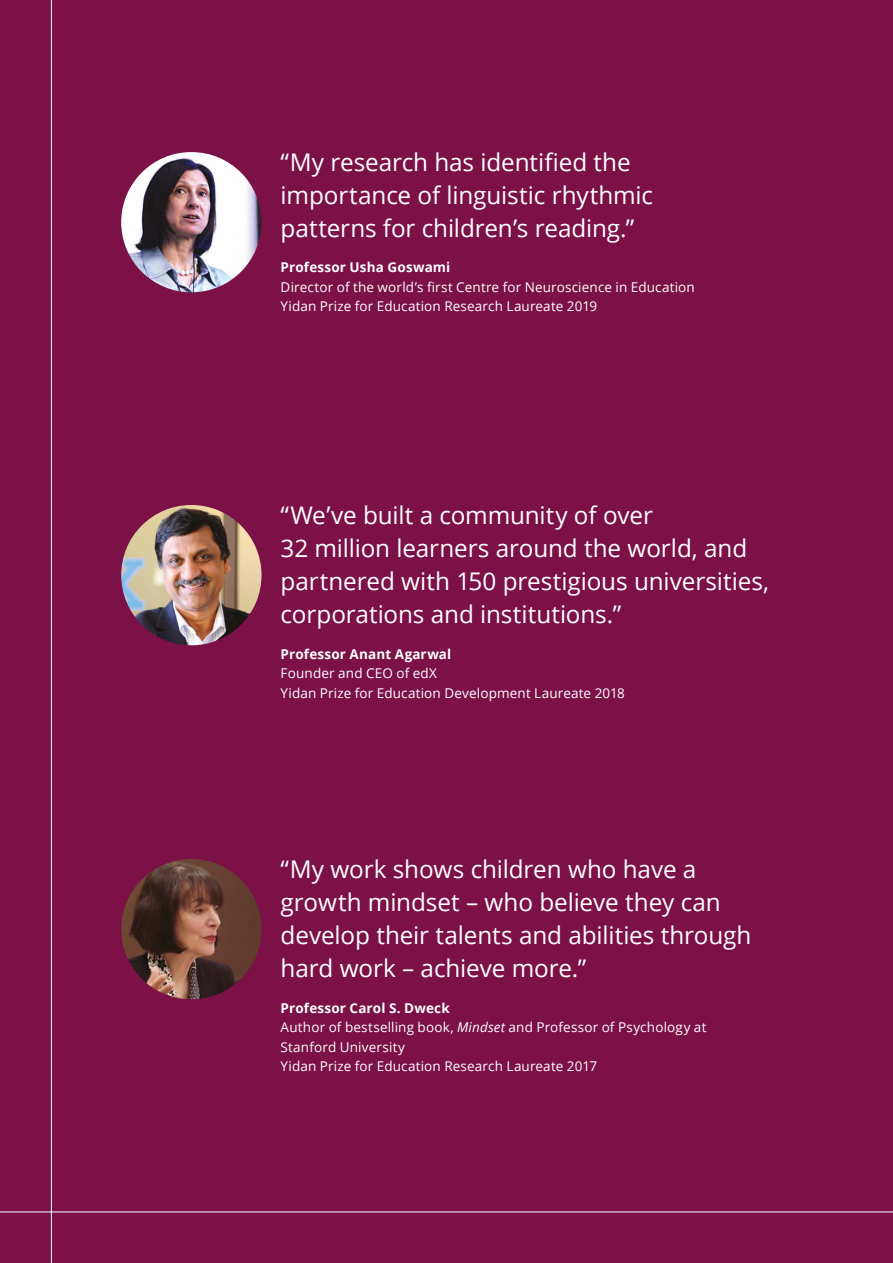
<style>
.page{position:relative;width:893px;height:1263px;background:#7b1147}
.page>*{position:absolute;margin:0;border:0;box-sizing:border-box;transform-origin:0 0}
.t1{font:24.3px/33px "Open Sans";letter-spacing:-.005em;color:#fff}
.t2{font:13.5px/19.5px "Open Sans";letter-spacing:.01em;color:#fff}
.t3{font:700 13.5px "Open Sans";letter-spacing:.01em;color:#fff}
.s1{font-weight:700}
.s2{font-style:italic}
</style>
<div class="page">
<hr style="left:51px;top:0;width:1px;height:1263px;background:#fff">
<hr style="left:0;top:1211px;width:893px;height:1px;background:#fff">
<img style="left:121px;top:152px;width:140px;height:140px;border-radius:70px">
<img style="left:121px;top:505px;width:140px;height:140px;border-radius:70px">
<img style="left:121px;top:859px;width:140px;height:140px;border-radius:70px">
<p class="t1" style="left:281px;top:145px;width:374px">“My research has identified the importance of linguistic rhythmic patterns for children’s reading.”</p>
<p class="t3" style="left:281px;top:258px;width:171px">Professor Usha Goswami</p>
<p class="t2" style="left:281px;top:277px;width:416px">Director of the world’s first Centre for Neuroscience in Education<br>Yidan Prize for Education Research Laureate 2019</p>
<p class="t1" style="left:281px;top:498px;width:490px">“We’ve built a community of over<br>32 million learners around the world, and partnered with 150 prestigious universities, corporations and institutions.”</p>
<p class="t3" style="left:281px;top:644px;width:172px">Professor Anant Agarwal</p>
<p class="t2" style="left:281px;top:663px;width:346px">Founder and CEO of edX<br>Yidan Prize for Education Development Laureate 2018</p>
<p class="t1" style="left:281px;top:852px;width:472px">“My work shows children who have a growth mindset – who believe they can develop their talents and abilities through hard work – achieve more.”</p>
<p class="t2" style="left:281px;top:998px;width:427px"><span class="s1">Professor Carol S. Dweck<br></span>Author of bestselling book, <span class="s2">Mindset</span> and Professor of Psychology at Stanford University<br>Yidan Prize for Education Research Laureate 2017</p>
</div>
